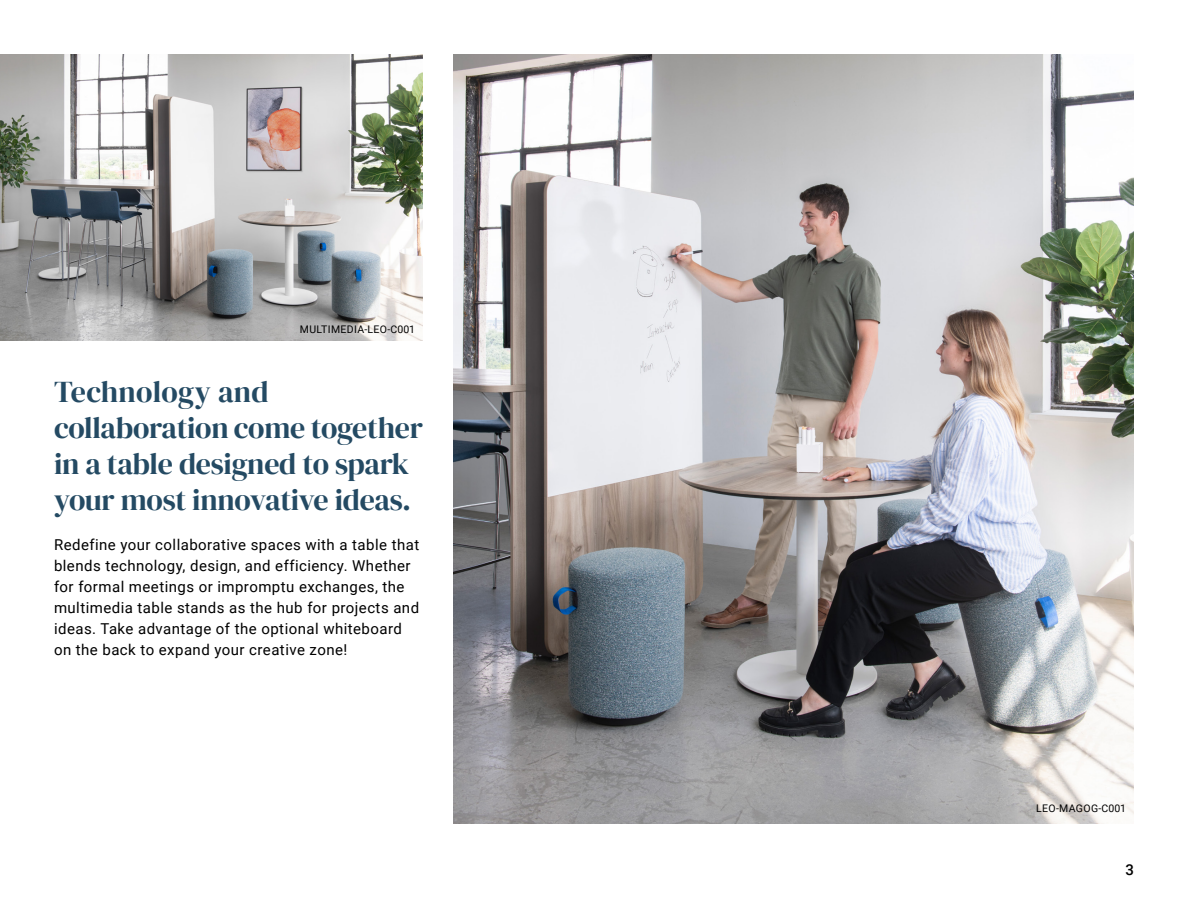
<style>
.page{position:relative;width:1188px;height:918px;background:#fff}
.page>*{position:absolute;margin:0;border:0;box-sizing:border-box;transform-origin:0 0}
.t1{font:30px/36px "DM Serif Display";letter-spacing:-.01em;color:#244a63}
.t2{font:15px/21px "Roboto";letter-spacing:.03em;color:#000}
.t3{font:500 15px "Roboto";color:#000}
.t4{font:10.5px "Roboto";letter-spacing:.035em;color:#000}
</style>
<div class="page">
<img style="left:0;top:54px;width:423px;height:287px">
<img style="left:453px;top:54px;width:681px;height:770px">
<p class="t4" style="left:300px;top:322px;width:117px">MULTIMEDIA-LEO-C001</p>
<h1 class="t1" style="left:54px;top:374px;width:370px">Technology and collaboration come together in a table designed to spark your most innovative ideas.</h1>
<p class="t2" style="left:54px;top:534px;width:367px">Redefine your collaborative spaces with a table that blends technology, design, and efficiency. Whether for formal meetings or impromptu exchanges, the multimedia table stands as the hub for projects and ideas. Take advantage of the optional whiteboard on the back to expand your creative zone!</p>
<p class="t4" style="left:1036px;top:801px;width:91px">LEO-MAGOG-C001</p>
<p class="t3" style="left:1125px;top:859px;width:10px">3</p>
</div>
